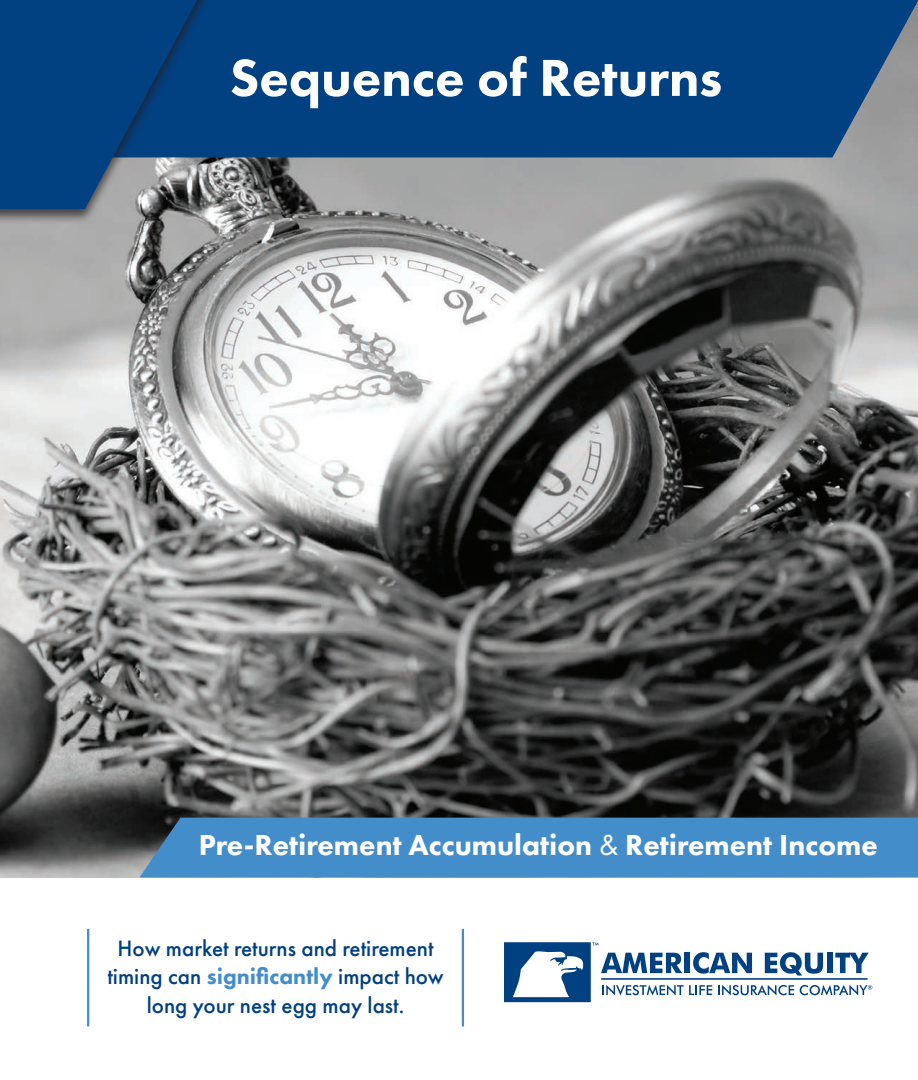
<style>
.page{position:relative;width:918px;height:1080px;background:#fff}
.page>*{position:absolute;margin:0;border:0;box-sizing:border-box;transform-origin:0 0}
.t1{font:800 53.85px "Futura PT";color:#fff}
.t2{font:800 30px "Futura PT";color:#fff}
.t3{font:500 23.1px/28.5px "Futura PT";color:#014081;text-align:center}
.s1{font-weight:400}
.s2{font-weight:800;color:#448dcb}
</style>
<div class="page">
<img style="left:0;top:157px;width:918px;height:721px">
<div style="left:225px;top:0;width:693px;height:157px;background:#014081"></div>
<div style="left:139px;top:818px;width:779px;height:59px;background:#448dcb"></div>
<svg style="left:504px;top:942px;width:368px;height:60px"></svg>
<hr style="left:87px;top:929px;width:2px;height:97px;background:#448dcb">
<hr style="left:462px;top:929px;width:2px;height:97px;background:#448dcb">
<div style="left:0;top:0;width:225px;height:225px;background:#231f20;opacity:.75"></div>
<svg style="left:0;top:0;width:197px;height:209px;background:#134a82"></svg>
<h1 class="t1" style="left:230px;top:44px;width:494px">Sequence of Returns</h1>
<p class="t2" style="left:199px;top:826px;width:681px">Pre-Retirement Accumulation <span class="s1">&amp;</span> Retirement Income</p>
<p class="t3" style="left:107px;top:934px;width:338px">How market returns and retirement timing can <span class="s2">significantly</span> impact how long your nest egg may last.</p>
</div>
